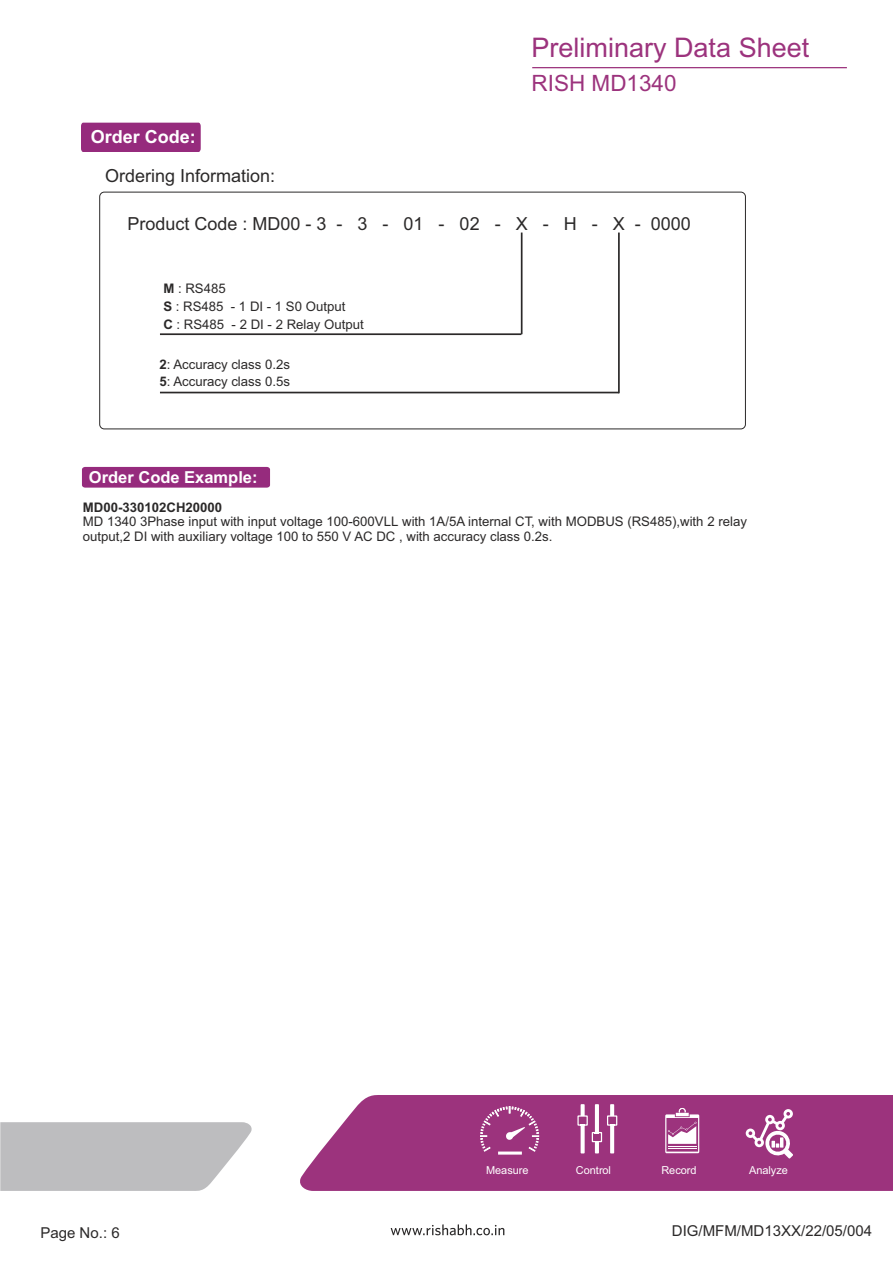
<style>
.page{position:relative;width:893px;height:1263px;background:#fff}
.page>*{position:absolute;margin:0;border:0;box-sizing:border-box;transform-origin:0 0}
.t1{font:27px "Arial";color:#9c337d}
.t2{font:22.5px "Arial";color:#9c337d}
.t3{font:18px "Arial";color:#2b2929}
.t4{font:700 18px "Arial";color:#fff}
.t5{font:700 16.5px "Arial";color:#fff}
.t6{font:15px "Arial";color:#2b2929}
.t7{font:13.2px/17.7px "Arial";color:#2b2929}
.t8{font:700 13.2px "Arial";color:#2b2929}
.t9{font:10.95px "Arial";color:#fff}
.s1{font-weight:700}
</style>
<div class="page">
<svg style="left:300px;top:1095px;width:593px;height:96px;background:#a13e84"></svg>
<svg style="left:0;top:1122px;width:252px;height:69px;background:#c2c2c4"></svg>
<svg style="left:746px;top:1109px;width:47px;height:49px"></svg>
<svg style="left:577px;top:1104px;width:40px;height:49px"></svg>
<hr style="left:498px;top:1151px;width:24px;height:3px;background:#fff">
<svg style="left:391px;top:1224px;width:113px;height:11px"></svg>
<svg style="left:665px;top:1108px;width:34px;height:45px"></svg>
<svg style="left:480px;top:1106px;width:59px;height:46px;background:#a94e8e"></svg>
<div style="left:81px;top:123px;width:120px;height:29px;background:#962b7d"></div>
<div style="left:82px;top:467px;width:188px;height:21px;background:#962b7d"></div>
<div style="left:99px;top:192px;width:647px;height:237px;border:1px solid #2b2929;border-radius:5px"></div>
<hr style="left:521px;top:233px;width:1px;height:101px;background:#2b2929">
<hr style="left:160px;top:333px;width:361px;height:2px;background:#2b2929">
<hr style="left:618px;top:233px;width:2px;height:160px;background:#2b2929">
<hr style="left:160px;top:392px;width:459px;height:1px;background:#2b2929">
<hr style="left:532px;top:67px;width:315px;height:1px;background:#9c337d">
<h3 class="t4" style="left:91px;top:130px;width:107px">Order Code:</h3>
<h3 class="t3" style="left:105px;top:168px;width:172px">Ordering Information:</h3>
<h1 class="t1" style="left:532px;top:37px;width:279px">Preliminary Data Sheet</h1>
<h2 class="t2" style="left:532px;top:75px;width:147px">RISH MD1340</h2>
<h3 class="t3" style="left:127px;top:217px;width:565px">Product Code : MD00 - 3 - 3 - 01 - 02 - X - H - X - 0000</h3>
<p class="t7" style="left:163px;top:281px;width:202px"><span class="s1">M</span> : RS485<br><span class="s1">S</span> : RS485 - 1 DI - 1 S0 Output<br><span class="s1">C</span> : RS485 - 2 DI - 2 Relay Output</p>
<p class="t7" style="left:159px;top:356px;width:132px"><span class="s1">2</span>: Accuracy class 0.2s<br><span class="s1">5</span>: Accuracy class 0.5s</p>
<p class="t5" style="left:89px;top:471px;width:170px">Order Code Example:</p>
<p class="t8" style="left:83px;top:502px;width:141px">MD00-330102CH20000</p>
<p class="t7" style="left:83px;top:515px;width:666px;line-height:14.7px">MD 1340 3Phase input with input voltage 100-600VLL with 1A/5A internal CT, with MODBUS (RS485),with 2 relay output,2 DI with auxiliary voltage 100 to 550 V AC DC , with accuracy class 0.2s.</p>
<p class="t6" style="left:40px;top:1227px;width:81px">Page No.: 6</p>
<p class="t9" style="left:486px;top:1166px;width:44px">Measure</p>
<p class="t9" style="left:576px;top:1166px;width:37px">Control</p>
<p class="t9" style="left:661px;top:1165px;width:36px">Record</p>
<p class="t9" style="left:749px;top:1166px;width:40px">Analyze</p>
<p class="t6" style="left:672px;top:1224px;width:202px">DIG/MFM/MD13XX/22/05/004</p>
</div>
